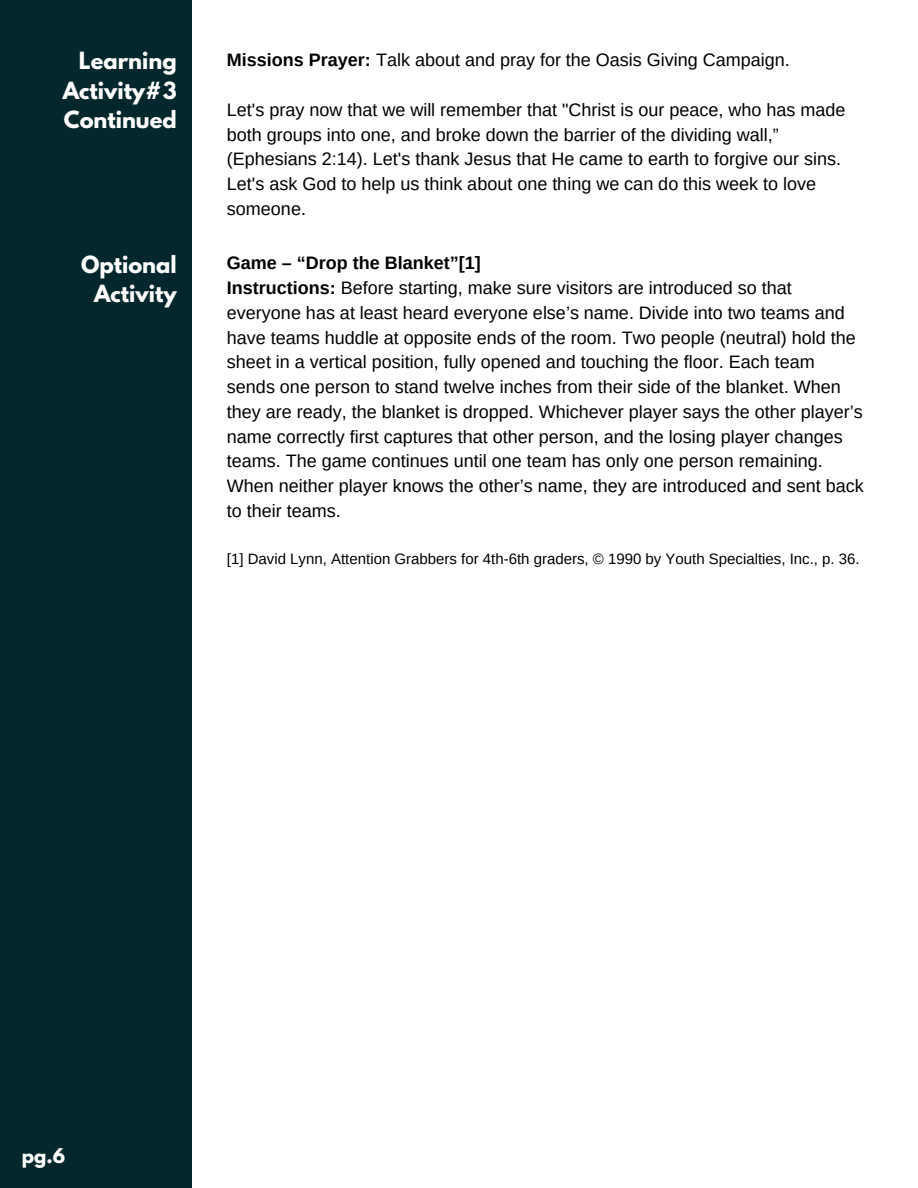
<style>
.page{position:relative;width:918px;height:1188px;background:#fff}
.page>*{position:absolute;margin:0;border:0;box-sizing:border-box;transform-origin:0 0}
.t1{font:700 21px/29.2px "League Spartan";color:#fff;text-align:justify}
.t2{font:18px/24.8px "Arimo";color:#000}
.t3{font:700 18px "League Spartan";color:#fff}
.t4{font:15px "Arimo";color:#000}
.s1{font-weight:700}
</style>
<div class="page">
<div style="left:0;top:0;width:191px;height:1188px;background:#03272d"></div>
<h3 class="t1" style="left:63px;top:49px;width:115px;text-indent:16px">Learning Activity#3<br>Continued</h3>
<p class="t1" style="left:81px;top:252px;width:97px;text-align:right">Optional<br>Activity</p>
<h1 class="t2" style="left:227px;top:48px;width:564px"><span class="s1">Missions Prayer:</span> Talk about and pray for the Oasis Giving Campaign.</h1>
<h3 class="t2" style="left:227px;top:97px;width:620px">Let's pray now that we will remember that "Christ is our peace, who has made both groups into one, and broke down the barrier of the dividing wall,” (Ephesians 2:14). Let's thank Jesus that He came to earth to forgive our sins.<br>Let's ask God to help us think about one thing we can do this week to love someone.</h3>
<h1 class="t2" style="left:227px;top:251px;width:638px"><span class="s1">Game – “Drop the Blanket”[1]<br>Instructions:</span> Before starting, make sure visitors are introduced so that everyone has at least heard everyone else’s name. Divide into two teams and have teams huddle at opposite ends of the room. Two people (neutral) hold the sheet in a vertical position, fully opened and touching the floor. Each team sends one person to stand twelve inches from their side of the blanket. When they are ready, the blanket is dropped. Whichever player says the other player’s name correctly first captures that other person, and the losing player changes teams. The game continues until one team has only one person remaining.<br>When neither player knows the other’s name, they are introduced and sent back to their teams.</h1>
<h3 class="t4" style="left:227px;top:551px;width:634px">[1] David Lynn, Attention Grabbers for 4th-6th graders, © 1990 by Youth Specialties, Inc., p. 36.</h3>
<h2 class="t3" style="left:22px;top:1146px;width:45px">pg.6</h2>
</div>
